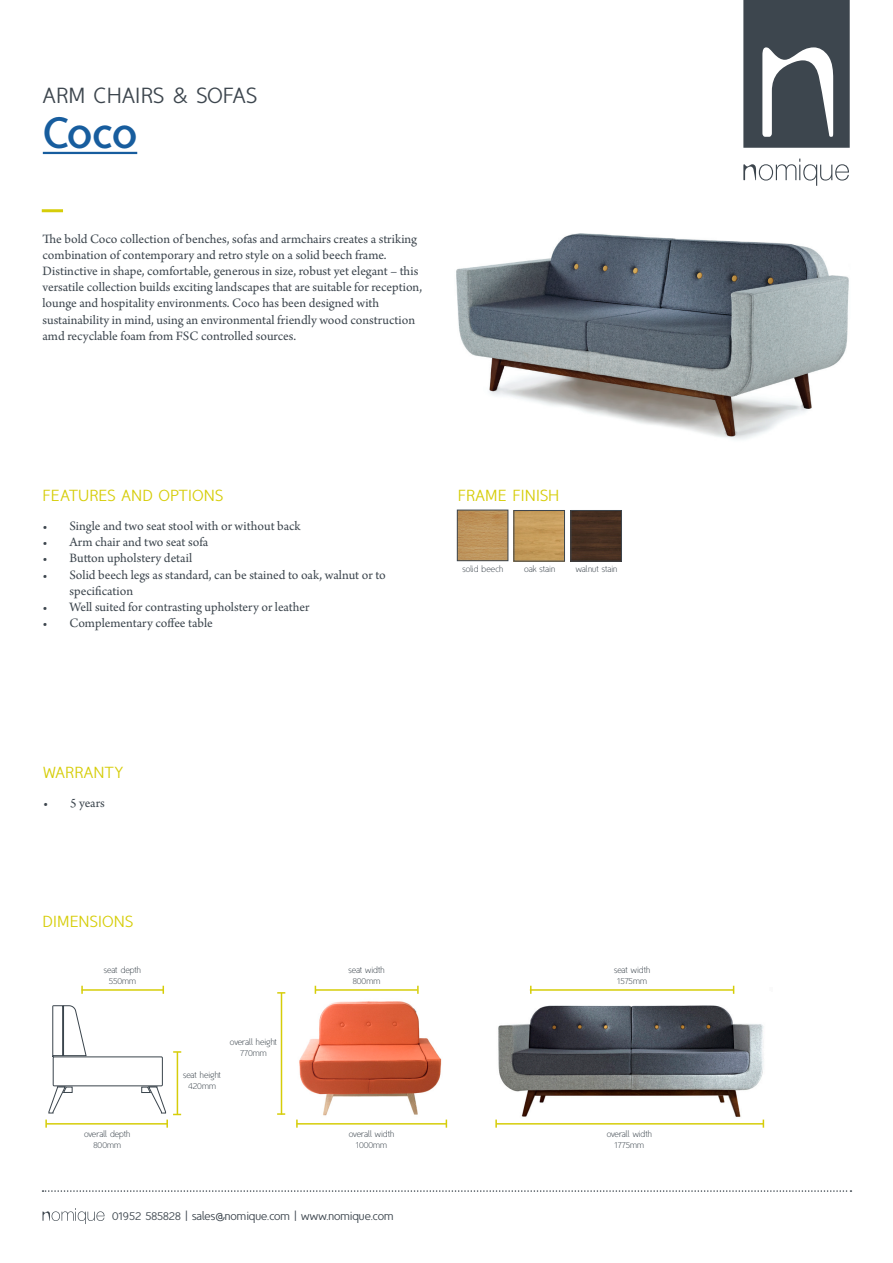
<style>
.page{position:relative;width:893px;height:1263px;background:#fff}
.page>*{position:absolute;margin:0;border:0;box-sizing:border-box;transform-origin:0 0}
.t1{font:700 45px "Tyfoon Sans";color:#175d9e}
.t2{font:22.5px "Tyfoon Sans";letter-spacing:.01em;color:#3d464e}
.t3{font:16.5px "Tyfoon Sans";letter-spacing:.01em;color:#d6cd09}
.Paragraph_Style_1{font:13.5px/16.2px "Arno Pro";color:#3d464e}
.t4{font:12px "Tyfoon Sans";color:#3d464e}
.t5{font:300 9px "Tyfoon Sans";color:#3d464e}
</style>
<div class="page">
<svg style="left:743px;top:159px;width:106px;height:27px"></svg>
<svg style="left:743px;top:0;width:107px;height:148px;background:#5a6168"></svg>
<hr style="left:42px;top:209px;width:21px;height:3px;background:#d6cd09">
<svg style="left:43px;top:1190px;width:808px;height:2px"></svg>
<svg style="left:43px;top:1208px;width:62px;height:16px"></svg>
<img style="left:299px;top:987px;width:147px;height:134px">
<img style="left:498px;top:987px;width:267px;height:134px">
<hr style="left:43px;top:152px;width:94px;height:2px;background:#175d9e">
<img style="left:456px;top:234px;width:393px;height:206px">
<hr style="left:281px;top:993px;width:1px;height:121px;background:#d6cd09">
<hr style="left:82px;top:989px;width:81px;height:2px;background:#d6cd09">
<hr style="left:315px;top:989px;width:103px;height:2px;background:#d6cd09">
<hr style="left:530px;top:989px;width:204px;height:2px;background:#d6cd09">
<hr style="left:297px;top:1123px;width:149px;height:1px;background:#d6cd09">
<hr style="left:496px;top:1123px;width:267px;height:1px;background:#d6cd09">
<svg style="left:277px;top:1113px;width:8px;height:2px"></svg>
<svg style="left:81px;top:986px;width:2px;height:8px"></svg>
<svg style="left:296px;top:1119px;width:2px;height:9px"></svg>
<svg style="left:495px;top:1119px;width:2px;height:9px"></svg>
<svg style="left:417px;top:986px;width:2px;height:8px"></svg>
<img style="left:459px;top:512px;width:47px;height:47px">
<div style="left:457px;top:510px;width:51px;height:51px;border:1px solid #3d464e"></div>
<img style="left:516px;top:512px;width:47px;height:47px">
<div style="left:514px;top:510px;width:51px;height:51px;border:1px solid #3d464e"></div>
<img style="left:573px;top:512px;width:47px;height:47px">
<div style="left:571px;top:510px;width:51px;height:51px;border:1px solid #3d464e"></div>
<svg style="left:45px;top:1005px;width:136px;height:123px"></svg>
<p class="t2" style="left:43px;top:83px;width:216px">ARM CHAIRS &amp; SOFAS</p>
<p class="t1" style="left:43px;top:105px;width:96px">Coco</p>
<p class="Paragraph_Style_1" style="left:43px;top:231px;width:381px">The bold Coco collection of benches, sofas and armchairs creates a striking combination of contemporary and retro style on a solid beech frame.<br>Distinctive in shape, comfortable, generous in size, robust yet elegant – this versatile collection builds exciting landscapes that are suitable for reception, lounge and hospitality environments. Coco has been designed with sustainability in mind, using an environmental friendly wood construction amd recyclable foam from FSC controlled sources.</p>
<p class="t3" style="left:43px;top:486px;width:182px">FEATURES AND OPTIONS</p>
<p class="Paragraph_Style_1" style="left:43px;top:519px;width:260px">• Single and two seat stool with or without back</p>
<p class="Paragraph_Style_1" style="left:43px;top:535px;width:167px">• Arm chair and two seat sofa</p>
<p class="Paragraph_Style_1" style="left:43px;top:551px;width:151px">• Button upholstery detail</p>
<p class="Paragraph_Style_1" style="left:70px;top:567px;width:318px;text-indent:-27px">• Solid beech legs as standard, can be stained to oak, walnut or to specification</p>
<p class="Paragraph_Style_1" style="left:43px;top:600px;width:269px">• Well suited for contrasting upholstery or leather</p>
<p class="Paragraph_Style_1" style="left:43px;top:616px;width:172px">• Complementary coffee table</p>
<p class="t3" style="left:43px;top:763px;width:82px">WARRANTY</p>
<p class="Paragraph_Style_1" style="left:43px;top:795px;width:63px">• 5 years</p>
<p class="t3" style="left:43px;top:912px;width:92px">DIMENSIONS</p>
<p class="t5" style="left:104px;top:965px;width:39px">seat depth</p>
<p class="t5" style="left:109px;top:976px;width:29px">550mm</p>
<p class="t5" style="left:84px;top:1129px;width:48px">overall depth</p>
<p class="t5" style="left:93px;top:1139px;width:29px">800mm</p>
<p class="t5" style="left:183px;top:1070px;width:39px">seat height</p>
<p class="t5" style="left:188px;top:1081px;width:29px">420mm</p>
<p class="t5" style="left:230px;top:1037px;width:48px">overall height</p>
<p class="t5" style="left:240px;top:1047px;width:28px">770mm</p>
<p class="t5" style="left:348px;top:965px;width:38px">seat width</p>
<p class="t5" style="left:353px;top:976px;width:29px">800mm</p>
<p class="t5" style="left:349px;top:1129px;width:47px">overall width</p>
<p class="t5" style="left:356px;top:1139px;width:33px">1000mm</p>
<p class="t4" style="left:112px;top:1209px;width:283px">01952 585828 | sales@nomique.com | www.nomique.com</p>
<p class="t3" style="left:458px;top:486px;width:103px">FRAME FINISH</p>
<p class="t5" style="left:463px;top:563px;width:42px">solid beech</p>
<p class="t5" style="left:524px;top:563px;width:32px">oak stain</p>
<p class="t5" style="left:576px;top:563px;width:43px">walnut stain</p>
<p class="t5" style="left:614px;top:965px;width:38px">seat width</p>
<p class="t5" style="left:617px;top:976px;width:31px">1575mm</p>
<p class="t5" style="left:607px;top:1129px;width:47px">overall width</p>
<p class="t5" style="left:615px;top:1139px;width:31px">1775mm</p>
</div>
